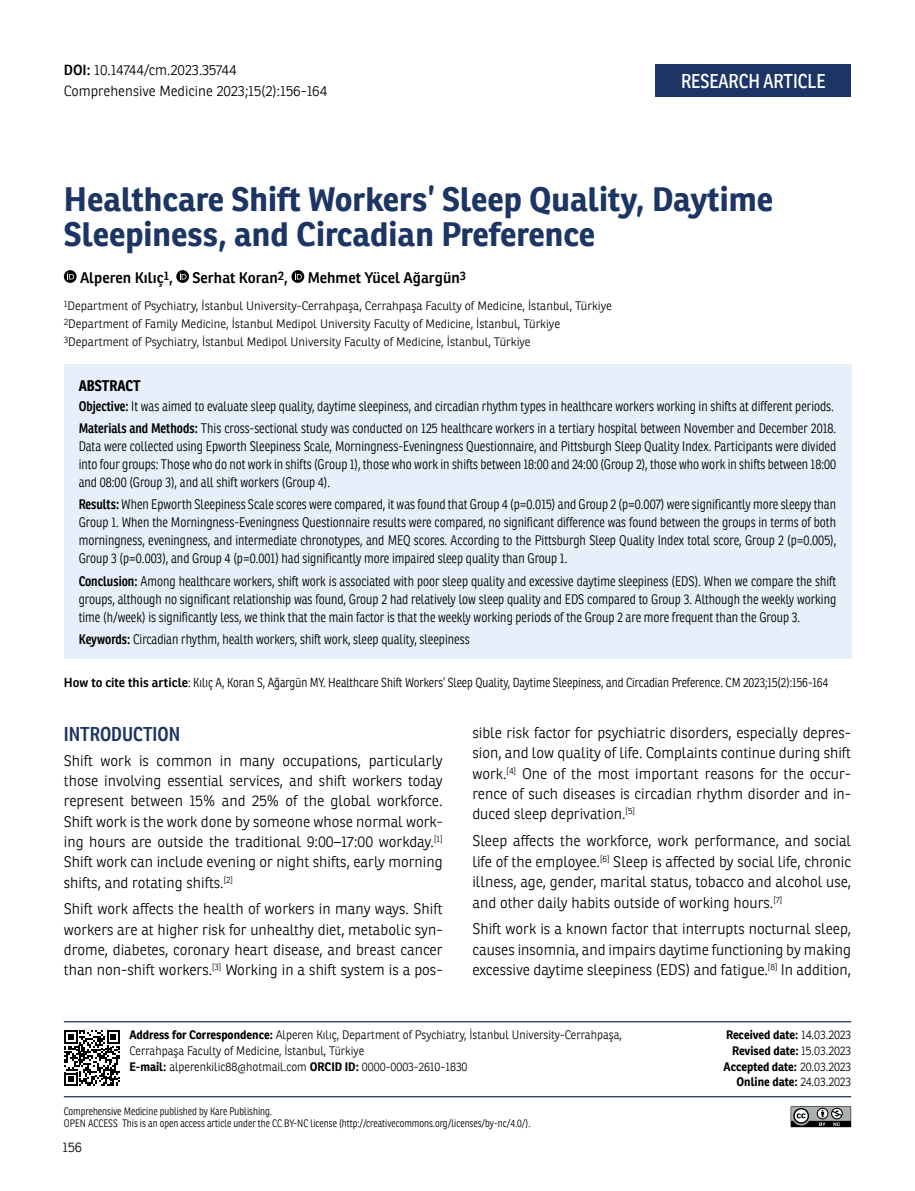
<style>
.page{position:relative;width:915px;height:1191px;background:#fff}
.page>*{position:absolute;margin:0;border:0;box-sizing:border-box;transform-origin:0 0}
.t1{font:700 33px/34.5px "Ronnia";color:#1c3564}
.t2{font:19.5px "Ronnia Cond";color:#fff}
.t3{font:600 19.5px "Ronnia Cond";color:#1c3564}
.t4{font:300 15px/20.4px "Ronnia";color:#000;text-align:justify}
.t5{font:600 15px "Ronnia";color:#000}
.t6{font:700 15px "Ronnia Cond";color:#000}
.t7{font:300 14.25px/21.5px "Ronnia";color:#000}
.t8{font:300 13.5px/18px "Ronnia Cond";color:#000;text-align:justify}
.t9{font:300 13.5px "Ronnia";color:#000}
.t10{font:300 12.75px "Ronnia Cond";color:#000}
.t11{font:300 12px/18px "Ronnia";color:#000}
.t12{font:300 12px/15.8px "Ronnia";color:#000;scale:.95 1}
.t13{font:700 12px/15.8px "Ronnia";color:#000;text-align:right;scale:.95 1}
.t14{font:300 10.5px/12px "Ronnia Cond";color:#000}
.s1{font-weight:600}
.s2{font-family:"Ronnia";font-weight:600}
.s3{font-weight:700}
.s4{font-weight:300}
</style>
<div class="page">
<hr style="left:64px;top:1096px;width:786px;height:1px;background:#1c3564">
<svg style="left:790px;top:1106px;width:62px;height:22px"></svg>
<svg style="left:64px;top:270px;width:13px;height:13px"></svg>
<svg style="left:67px;top:272px;width:7px;height:7px"></svg>
<svg style="left:176px;top:270px;width:13px;height:13px"></svg>
<svg style="left:179px;top:272px;width:7px;height:7px"></svg>
<svg style="left:291px;top:270px;width:13px;height:13px"></svg>
<svg style="left:295px;top:272px;width:7px;height:7px"></svg>
<div style="left:655px;top:64px;width:195px;height:32px;background:#1c3564"></div>
<svg style="left:64px;top:1030px;width:56px;height:56px"></svg>
<hr style="left:64px;top:1021px;width:786px;height:1px;background:#1c3564">
<div style="left:64px;top:364px;width:786px;height:294px;background:#e7f0fa"></div>
<p class="t7" style="left:64px;top:59px;width:265px"><span class="s1">DOI:</span> 10.14744/cm.2023.35744<br>Comprehensive Medicine 2023;15(2):156-164</p>
<h2 class="t2" style="left:680px;top:68px;width:146px">RESEARCH ARTICLE</h2>
<h1 class="t1" style="left:64px;top:182px;width:710px">Healthcare Shift Workers’ Sleep Quality, Daytime<br>Sleepiness, and Circadian Preference</h1>
<p class="t5" style="left:80px;top:268px;width:94px">Alperen Kılıç<sup>1</sup>,</p>
<p class="t5" style="left:192px;top:268px;width:97px">Serhat Koran<sup>2</sup>,</p>
<p class="t5" style="left:307px;top:268px;width:160px">Mehmet Yücel Ağargün<sup>3</sup></p>
<p class="t11" style="left:64px;top:297px;width:549px"><sup>1</sup>Department of Psychiatry, İstanbul University-Cerrahpaşa, Cerrahpaşa Faculty of Medicine, İstanbul, Türkiye<br><sup>2</sup>Department of Family Medicine, İstanbul Medipol University Faculty of Medicine, İstanbul, Türkiye<br><sup>3</sup>Department of Psychiatry, İstanbul Medipol University Faculty of Medicine, İstanbul, Türkiye</p>
<p class="t6" style="left:79px;top:375px;width:63px">ABSTRACT</p>
<p class="t8" style="left:79px;top:395px;width:758px;line-height:22.2px"><span class="s1">Objective:</span> It was aimed to evaluate sleep quality, daytime sleepiness, and circadian rhythm types in healthcare workers working in shifts at different periods.<br><span class="s1">Materials and Methods:</span> This cross-sectional study was conducted on 125 healthcare workers in a tertiary hospital between November and December 2018.</p>
<p class="t8" style="left:79px;top:437px;width:758px">Data were collected using Epworth Sleepiness Scale, Morningness-Eveningness Questionnaire, and Pittsburgh Sleep Quality Index. Participants were divided into four groups: Those who do not work in shifts (Group 1), those who work in shifts between 18:00 and 24:00 (Group 2), those who work in shifts between 18:00 and 08:00 (Group 3), and all shift workers (Group 4).</p>
<p class="t8" style="left:79px;top:495px;width:758px"><span class="s1">Results:</span> When Epworth Sleepiness Scale scores were compared, it was found that Group 4 (p=0.015) and Group 2 (p=0.007) were significantly more sleepy than Group 1. When the Morningness-Eveningness Questionnaire results were compared, no significant difference was found between the groups in terms of both morningness, eveningness, and intermediate chronotypes, and MEQ scores. According to the Pittsburgh Sleep Quality Index total score, Group 2 (p=0.005), Group 3 (p=0.003), and Group 4 (p=0.001) had significantly more impaired sleep quality than Group 1.</p>
<p class="t8" style="left:79px;top:572px;width:758px"><span class="s1">Conclusion:</span> Among healthcare workers, shift work is associated with poor sleep quality and excessive daytime sleepiness (EDS). When we compare the shift groups, although no significant relationship was found, Group 2 had relatively low sleep quality and EDS compared to Group 3. Although the weekly working time (h/week) is significantly less, we think that the main factor is that the weekly working periods of the Group 2 are more frequent than the Group 3.</p>
<p class="t8" style="left:79px;top:630px;width:392px"><span class="s1">Keywords:</span> Circadian rhythm, health workers, shift work, sleep quality, sleepiness</p>
<p class="t10" style="left:64px;top:674px;width:765px"><span class="s2">How to cite this article</span>: Kılıç A, Koran S, Ağargün MY. Healthcare Shift Workers’ Sleep Quality, Daytime Sleepiness, and Circadian Preference. CM 2023;15(2):156-164</p>
<h2 class="t3" style="left:64px;top:722px;width:118px">INTRODUCTION</h2>
<p class="t4" style="left:64px;top:750px;width:380px">Shift work is common in many occupations, particularly those involving essential services, and shift workers today represent between 15% and 25% of the global workforce.<br>Shift work is the work done by someone whose normal work&shy;ing hours are outside the traditional 9:00–17:00 workday.<sup>[1] </sup>Shift work can include evening or night shifts, early morning shifts, and rotating shifts.<sup>[2]</sup></p>
<p class="t4" style="left:64px;top:898px;width:380px">Shift work affects the health of workers in many ways. Shift workers are at higher risk for unhealthy diet, metabolic syn&shy;drome, diabetes, coronary heart disease, and breast cancer than non-shift workers.<sup>[3]</sup> Working in a shift system is a pos-</p>
<p class="t4" style="left:472px;top:722px;width:380px">sible risk factor for psychiatric disorders, especially depres&shy;sion, and low quality of life. Complaints continue during shift work.<sup>[4]</sup> One of the most important reasons for the occur&shy;rence of such diseases is circadian rhythm disorder and in&shy;duced sleep deprivation.<sup>[5]</sup></p>
<p class="t4" style="left:472px;top:830px;width:380px">Sleep affects the workforce, work performance, and social life of the employee.<sup>[6]</sup> Sleep is affected by social life, chronic illness, age, gender, marital status, tobacco and alcohol use, and other daily habits outside of working hours.<sup>[7]</sup></p>
<p class="t4" style="left:472px;top:919px;width:380px">Shift work is a known factor that interrupts nocturnal sleep, causes insomnia, and impairs daytime functioning by making excessive daytime sleepiness (EDS) and fatigue.<sup>[8]</sup> In addition,</p>
<p class="t12" style="left:129px;top:1027px;width:519px"><span class="s3">Address for Correspondence:</span> Alperen Kılıç, Department of Psychiatry, İstanbul University-Cerrahpaşa,<br>Cerrahpaşa Faculty of Medicine, İstanbul, Türkiye<br><span class="s3">E-mail:</span> alperenkilic88@hotmail.com <span class="s3">ORCID ID:</span> 0000-0003-2610-1830</p>
<p class="t13" style="left:723px;top:1027px;width:136px">Received date: <span class="s4">14.03.2023<br></span>Revised date: <span class="s4">15.03.2023<br></span>Accepted date: <span class="s4">20.03.2023<br></span>Online date: <span class="s4">24.03.2023</span></p>
<p class="t14" style="left:64px;top:1105px;width:468px">Comprehensive Medicine published by Kare Publishing.<br>OPEN ACCESS This is an open access article under the CC BY-NC license (http://creativecommons.org/licenses/by-nc/4.0/).</p>
<p class="t9" style="left:62px;top:1139px;width:21px">156</p>
</div>
